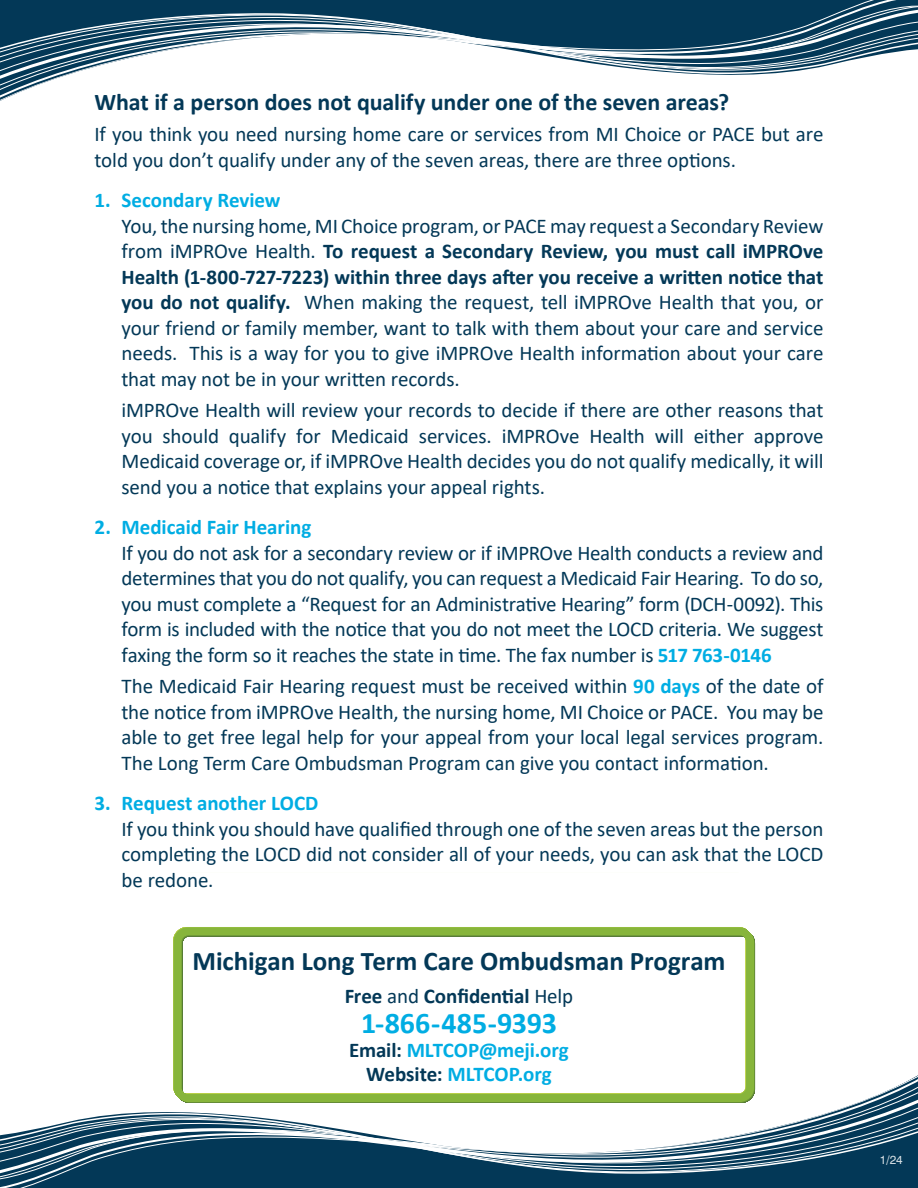
<style>
.page{position:relative;width:918px;height:1188px;background:#fff}
.page>*{position:absolute;margin:0;border:0;box-sizing:border-box;transform-origin:0 0}
.t1{font:700 30px "Calibri";color:#00ade3}
.t2{font:700 27px "Calibri";letter-spacing:-.005em;color:#033857}
.t3{font:700 24px "Calibri";letter-spacing:-.005em;color:#033857}
.t4{font:21px/25.5px "Calibri";letter-spacing:-.01em;color:#033857;text-align:justify}
.t5{font:700 21px "Calibri";letter-spacing:-.005em;color:#00ade3}
.t6{font:700 21px "Calibri";letter-spacing:-.005em;color:#033857}
.t7{font:12px "Swiss 721 BT";color:#fff}
.s1{font-weight:700}
.s2{font-weight:700;color:#00ade3}
.s3{font-weight:400}
.s4{color:#033857}
</style>
<div class="page">
<div style="left:0;top:1170px;width:918px;height:18px;background:#033857"></div>
<svg style="left:0;top:1075px;width:918px;height:95px"></svg>
<div style="left:0;top:0;width:918px;height:9px;background:#033857"></div>
<hr style="left:0;top:9px;width:918px;height:4px;background:#033857">
<svg style="left:0;top:13px;width:918px;height:88px"></svg>
<div style="left:152px;top:819px;width:629px;height:289px;background:#fff"></div>
<svg style="left:174px;top:986px;width:579px;height:115px"></svg>
<svg style="left:173px;top:927px;width:582px;height:59px"></svg>
<p class="t3" style="left:94px;top:85px;width:636px">What if a person does not qualify under one of the seven areas?</p>
<p class="t4" style="left:94px;top:121px;width:731px">If you think you need nursing home care or services from MI Choice or PACE but are told you don’t qualify under any of the seven areas, there are three options.</p>
<p class="t5" style="left:94px;top:185px;width:187px">1. Secondary Review</p>
<p class="t4" style="left:122px;top:212px;width:704px">You, the nursing home, MI Choice program, or PACE may request a Secondary Review from iMPROve Health. <span class="s1">To request a Secondary Review, you must call iMPROve Health (1-800-727-7223) within three days after you receive a written notice that you do not qualify.</span> When making the request, tell iMPROve Health that you, or your friend or family member, want to talk with them about your care and service needs. This is a way for you to give iMPROve Health information about your care that may not be in your written records.</p>
<p class="t4" style="left:122px;top:397px;width:704px">iMPROve Health will review your records to decide if there are other reasons that you should qualify for Medicaid services. iMPROve Health will either approve Medicaid coverage or, if iMPROve Health decides you do not qualify medically, it will send you a notice that explains your appeal rights.</p>
<p class="t5" style="left:94px;top:512px;width:218px">2. Medicaid Fair Hearing</p>
<p class="t4" style="left:122px;top:539px;width:703px">If you do not ask for a secondary review or if iMPROve Health conducts a review and determines that you do not qualify, you can request a Medicaid Fair Hearing. To do so, you must complete a “Request for an Administrative Hearing” form (DCH-0092). This form is included with the notice that you do not meet the LOCD criteria. We suggest faxing the form so it reaches the state in time. The fax number is <span class="s2">517 763-0146</span></p>
<p class="t4" style="left:122px;top:673px;width:704px">The Medicaid Fair Hearing request must be received within <span class="s2">90 days</span> of the date of the notice from iMPROve Health, the nursing home, MI Choice or PACE. You may be able to get free legal help for your appeal from your local legal services program.<br>The Long Term Care Ombudsman Program can give you contact information.</p>
<p class="t5" style="left:94px;top:788px;width:225px">3. Request another LOCD</p>
<p class="t4" style="left:122px;top:815px;width:704px">If you think you should have qualified through one of the seven areas but the person completing the LOCD did not consider all of your needs, you can ask that the LOCD be redone.</p>
<p class="t2" style="left:193px;top:942px;width:534px">Michigan Long Term Care Ombudsman Program</p>
<p class="t6" style="left:345px;top:981px;width:230px">Free <span class="s3">and</span> Confidential <span class="s3">Help</span></p>
<p class="t1" style="left:361px;top:1002px;width:197px">1-866-485-9393</p>
<p class="t5" style="left:349px;top:1035px;width:221px"><span class="s4">Email:</span> MLTCOP@meji.org</p>
<p class="t5" style="left:366px;top:1059px;width:187px"><span class="s4">Website:</span> MLTCOP.org</p>
<p class="t7" style="left:880px;top:1152px;width:25px">1/24</p>
</div>
